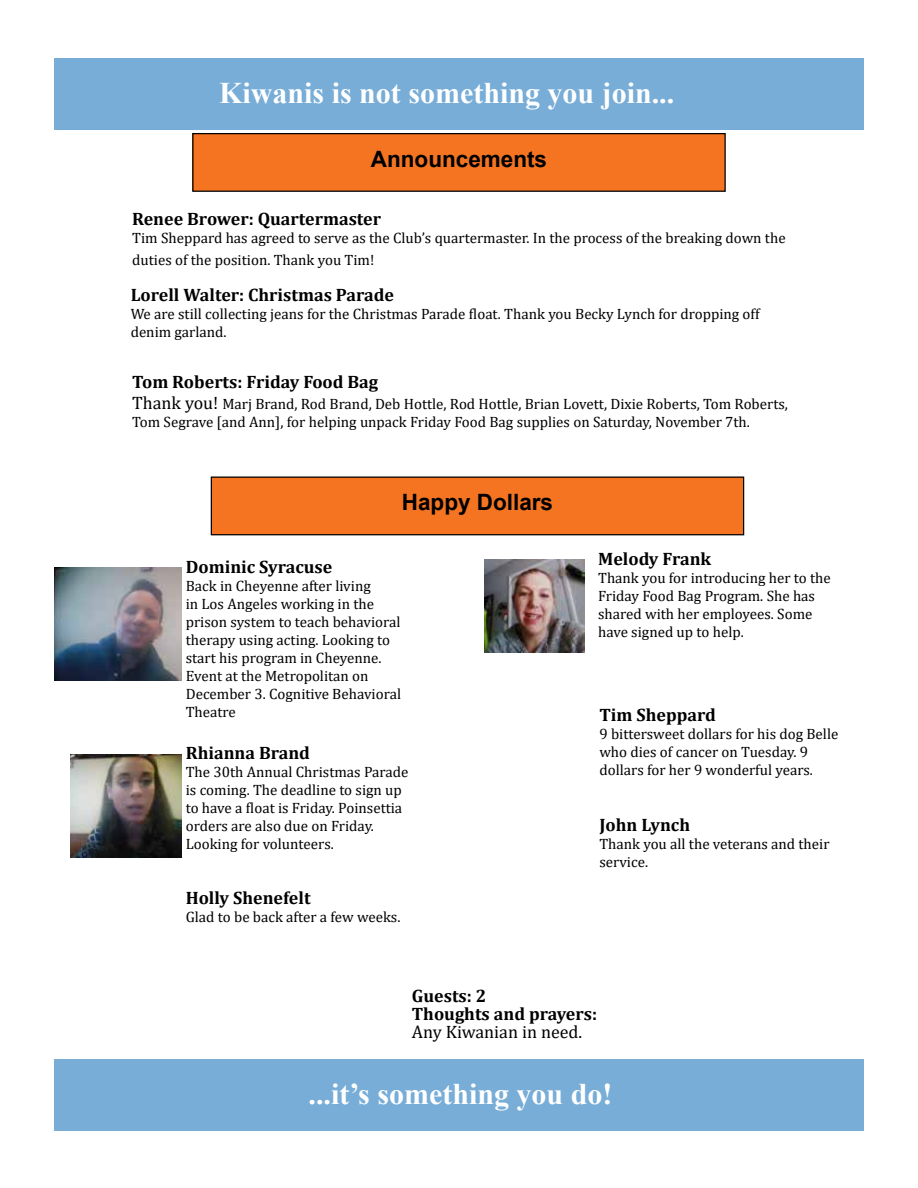
<style>
.page{position:relative;width:918px;height:1188px;background:#fff}
.page>*{position:absolute;margin:0;border:0;box-sizing:border-box;transform-origin:0 0}
.t1{font:700 30px "Times New Roman";color:#fff}
.t2{font:700 22.5px "Arial";color:#000}
.t3{font:700 18px/18px "Cambria";color:#000}
.t4{font:18px "Cambria";color:#000}
.t5{font:15px/18px "Cambria";color:#000}
.s1{font-size:18px}
</style>
<div class="page">
<div style="left:54px;top:59px;width:810px;height:71px;background:#78add7"></div>
<div style="left:193px;top:134px;width:532px;height:57px;background:#f47421"></div>
<div style="left:192px;top:133px;width:534px;height:59px;border:1px solid #000"></div>
<div style="left:54px;top:1060px;width:810px;height:71px;background:#78add7"></div>
<div style="left:211px;top:477px;width:533px;height:58px;background:#f47421"></div>
<div style="left:211px;top:477px;width:533px;height:58px;border:1px solid #000"></div>
<img style="left:54px;top:567px;width:127px;height:113px">
<img style="left:70px;top:755px;width:111px;height:102px">
<img style="left:484px;top:559px;width:100px;height:93px">
<h1 class="t1" style="left:219px;top:72px;width:457px">Kiwanis is not something you join...</h1>
<h2 class="t2" style="left:371px;top:143px;width:178px">Announcements</h2>
<p class="t3" style="left:132px;top:210px;width:250px">Renee Brower: Quartermaster</p>
<p class="t5" style="left:132px;top:227px;width:655px;line-height:21.6px">Tim Sheppard has agreed to serve as the Club’s quartermaster. In the process of the breaking down the duties of the position. Thank you Tim!</p>
<p class="t3" style="left:131px;top:286px;width:265px">Lorell Walter: Christmas Parade</p>
<p class="t5" style="left:131px;top:305px;width:630px">We are still collecting jeans for the Christmas Parade float. Thank you Becky Lynch for dropping off denim garland.</p>
<p class="t3" style="left:132px;top:372px;width:248px">Tom Roberts: Friday Food Bag</p>
<p class="t5" style="left:132px;top:395px;width:657px"><span class="s1">Thank you!</span> Marj Brand, Rod Brand, Deb Hottle, Rod Hottle, Brian Lovett, Dixie Roberts, Tom Roberts,<br>Tom Segrave [and Ann], for helping unpack Friday Food Bag supplies on Saturday, November 7th.</p>
<h2 class="t2" style="left:402px;top:486px;width:153px">Happy Dollars</h2>
<p class="t3" style="left:186px;top:557px;width:148px">Dominic Syracuse</p>
<p class="t5" style="left:186px;top:577px;width:217px">Back in Cheyenne after living<br>in Los Angeles working in the prison system to teach behavioral therapy using acting. Looking to start his program in Cheyenne.<br>Event at the Metropolitan on<br>December 3. Cognitive Behavioral<br>Theatre</p>
<p class="t3" style="left:186px;top:743px;width:126px">Rhianna Brand</p>
<p class="t5" style="left:186px;top:763px;width:224px">The 30th Annual Christmas Parade is coming. The deadline to sign up to have a float is Friday. Poinsettia orders are also due on Friday.<br>Looking for volunteers.</p>
<p class="t3" style="left:186px;top:889px;width:126px">Holly Shenefelt</p>
<p class="t5" style="left:186px;top:908px;width:216px">Glad to be back after a few weeks.</p>
<p class="t3" style="left:598px;top:550px;width:115px">Melody Frank</p>
<p class="t5" style="left:598px;top:569px;width:234px">Thank you for introducing her to the<br>Friday Food Bag Program. She has shared with her employees. Some have signed up to help.</p>
<p class="t3" style="left:599px;top:706px;width:118px">Tim Sheppard</p>
<p class="t5" style="left:599px;top:725px;width:241px">9 bittersweet dollars for his dog Belle who dies of cancer on Tuesday. 9 dollars for her 9 wonderful years.</p>
<p class="t3" style="left:599px;top:815px;width:92px">John Lynch</p>
<p class="t5" style="left:599px;top:835px;width:232px">Thank you all the veterans and their service.</p>
<p class="t3" style="left:412px;top:987px;width:187px">Guests: 2<br>Thoughts and prayers:</p>
<p class="t4" style="left:412px;top:1022px;width:172px">Any Kiwanian in need.</p>
<h1 class="t1" style="left:309px;top:1073px;width:305px">...it’s something you do!</h1>
</div>
